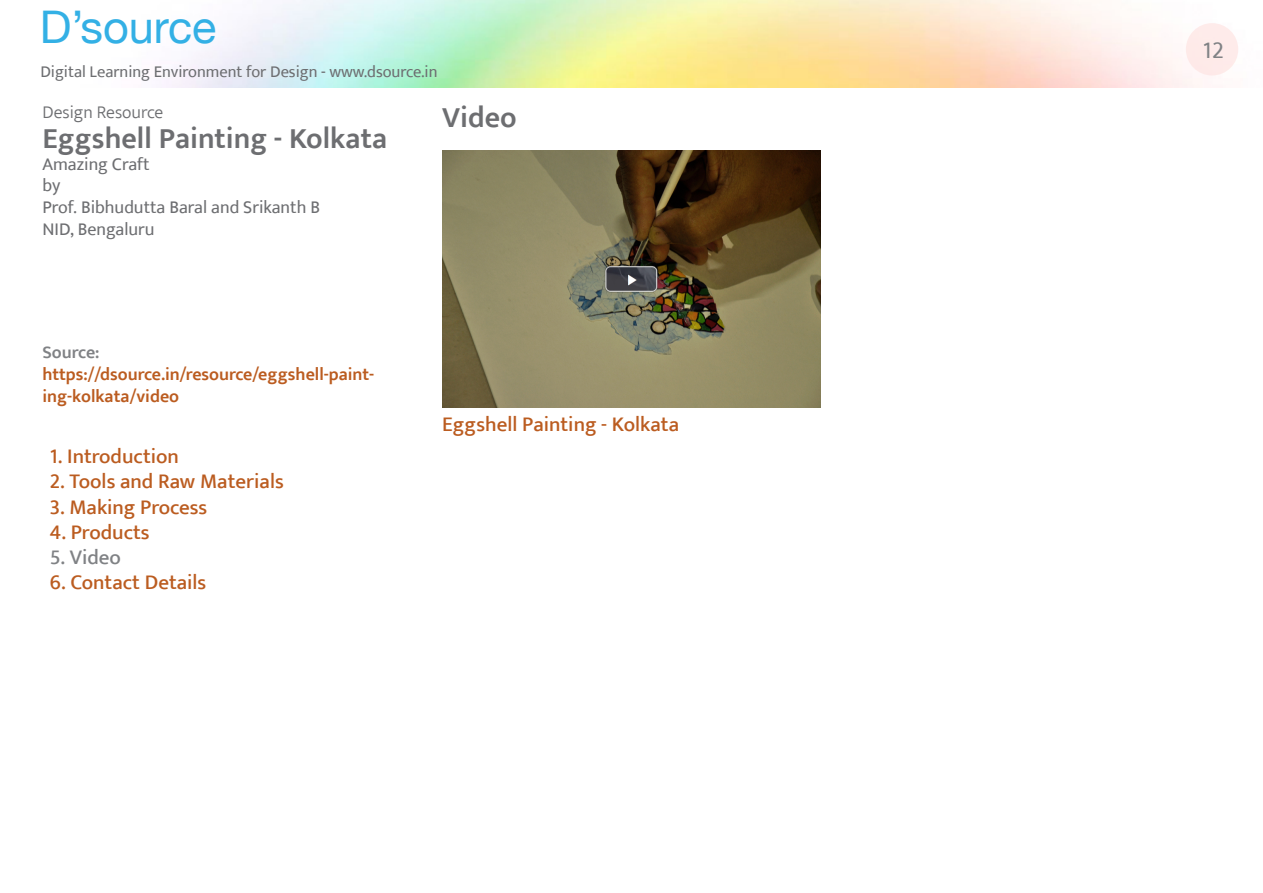
<style>
.page{position:relative;width:1263px;height:893px;background:#fff}
.page>*{position:absolute;margin:0;border:0;box-sizing:border-box;transform-origin:0 0}
.t1{font:45px "Helvetica Neue";color:#33b0e5}
.t2{font:600 30px "Ek Mukta";color:#6d6e71}
.t3{font:24px "Ek Mukta";color:#808285}
.t4{font:500 21px "Ek Mukta";color:#bb5c20}
.t5{font:500 21px "Ek Mukta";color:#808285}
.t6{font:600 18px/21.6px "Ek Mukta";color:#bb5c20}
.t7{font:18px/21.6px "Ek Mukta";color:#6d6e71}
.t8{font:300 18px "Ek Mukta";color:#6d6e71}
.t9{font:600 18px "Ek Mukta";color:#808285}
.t10{font:16.5px "Ek Mukta";color:#6d6e71}
</style>
<div class="page">
<div style="left:1186px;top:23px;width:52px;height:52px;background:#feebea;border-radius:50%"></div>
<img style="left:442px;top:150px;width:379px;height:257px">
<h1 class="t1" style="left:40px;top:-6px;width:178px">D’source</h1>
<p class="t10" style="left:40px;top:62px;width:399px">Digital Learning Environment for Design - www.dsource.in</p>
<p class="t8" style="left:43px;top:101px;width:122px">Design Resource</p>
<h2 class="t2" style="left:43px;top:120px;width:346px">Eggshell Painting - Kolkata</h2>
<p class="t7" style="left:43px;top:153px;width:279px">Amazing Craft<br>by<br>Prof. Bibhudutta Baral and Srikanth B<br>NID, Bengaluru</p>
<p class="t9" style="left:43px;top:342px;width:59px">Source:</p>
<p class="t6" style="left:43px;top:363px;width:333px">https://dsource.in/resource/eggshell-paint&shy;ing-kolkata/video</p>
<p class="t4" style="left:50px;top:444px;width:131px">1. Introduction</p>
<p class="t4" style="left:50px;top:469px;width:235px">2. Tools and Raw Materials</p>
<p class="t4" style="left:50px;top:494px;width:159px">3. Making Process</p>
<p class="t4" style="left:50px;top:519px;width:101px">4. Products</p>
<p class="t5" style="left:50px;top:544px;width:73px">5. Video</p>
<p class="t4" style="left:50px;top:570px;width:158px">6. Contact Details</p>
<h2 class="t2" style="left:442px;top:100px;width:76px">Video</h2>
<p class="t4" style="left:442px;top:411px;width:238px">Eggshell Painting - Kolkata</p>
<p class="t3" style="left:1203px;top:35px;width:22px">12</p>
</div>
